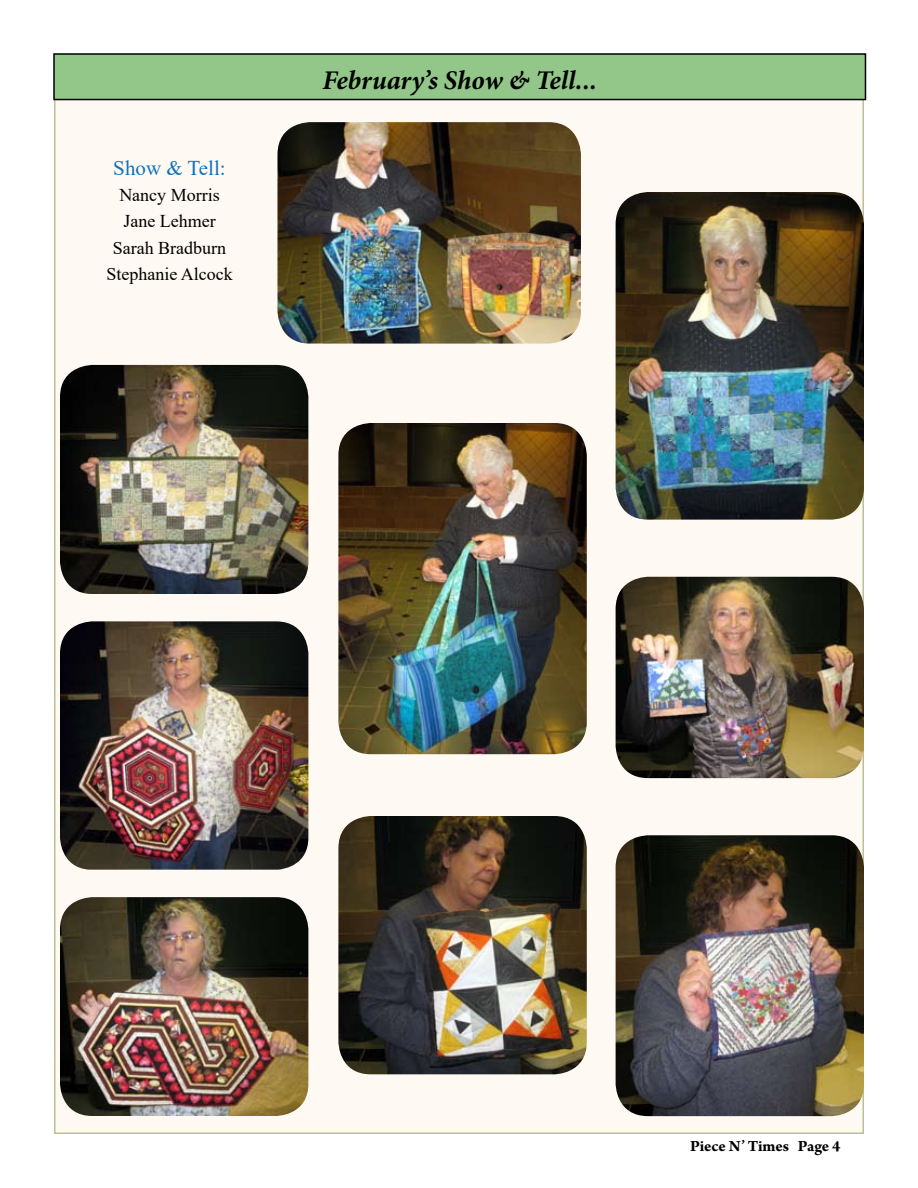
<style>
.page{position:relative;width:918px;height:1188px;background:#fff}
.page>*{position:absolute;margin:0;border:0;box-sizing:border-box;transform-origin:0 0}
.t1{font:italic 700 27px "Minion Pro";letter-spacing:-.005em;color:#000}
.t2{font:21px "Times New Roman";color:#1072ba}
.t3{font:18px/26.1px "Times New Roman";color:#000;text-align:center}
.t4{font:700 16.5px "Arno Pro";letter-spacing:-.005em;color:#000}
</style>
<div class="page">
<div style="left:54px;top:54px;width:810px;height:1080px;background:#fef9f2"></div>
<div style="left:54px;top:54px;width:812px;height:46px;background:#93c689"></div>
<div style="left:53px;top:53px;width:813px;height:47px;border:2px solid #000"></div>
<img style="left:616px;top:577px;width:248px;height:201px">
<img style="left:60px;top:365px;width:248px;height:229px">
<img style="left:616px;top:835px;width:248px;height:281px">
<img style="left:338px;top:816px;width:249px;height:258px">
<img style="left:616px;top:192px;width:248px;height:328px">
<img style="left:278px;top:122px;width:303px;height:222px">
<img style="left:338px;top:423px;width:249px;height:331px">
<img style="left:60px;top:621px;width:248px;height:249px">
<img style="left:60px;top:897px;width:248px;height:219px">
<p class="t2" style="left:113px;top:153px;width:114px">Show &amp; Tell:</p>
<p class="t3" style="left:106px;top:182px;width:128px">Nancy Morris<br>Jane Lehmer<br>Sarah Bradburn<br>Stephanie Alcock</p>
<h1 class="t1" style="left:323px;top:61px;width:276px">February’s Show &amp; Tell...</h1>
<p class="t4" style="left:690px;top:1137px;width:152px">Piece N’ Times Page 4</p>
</div>
